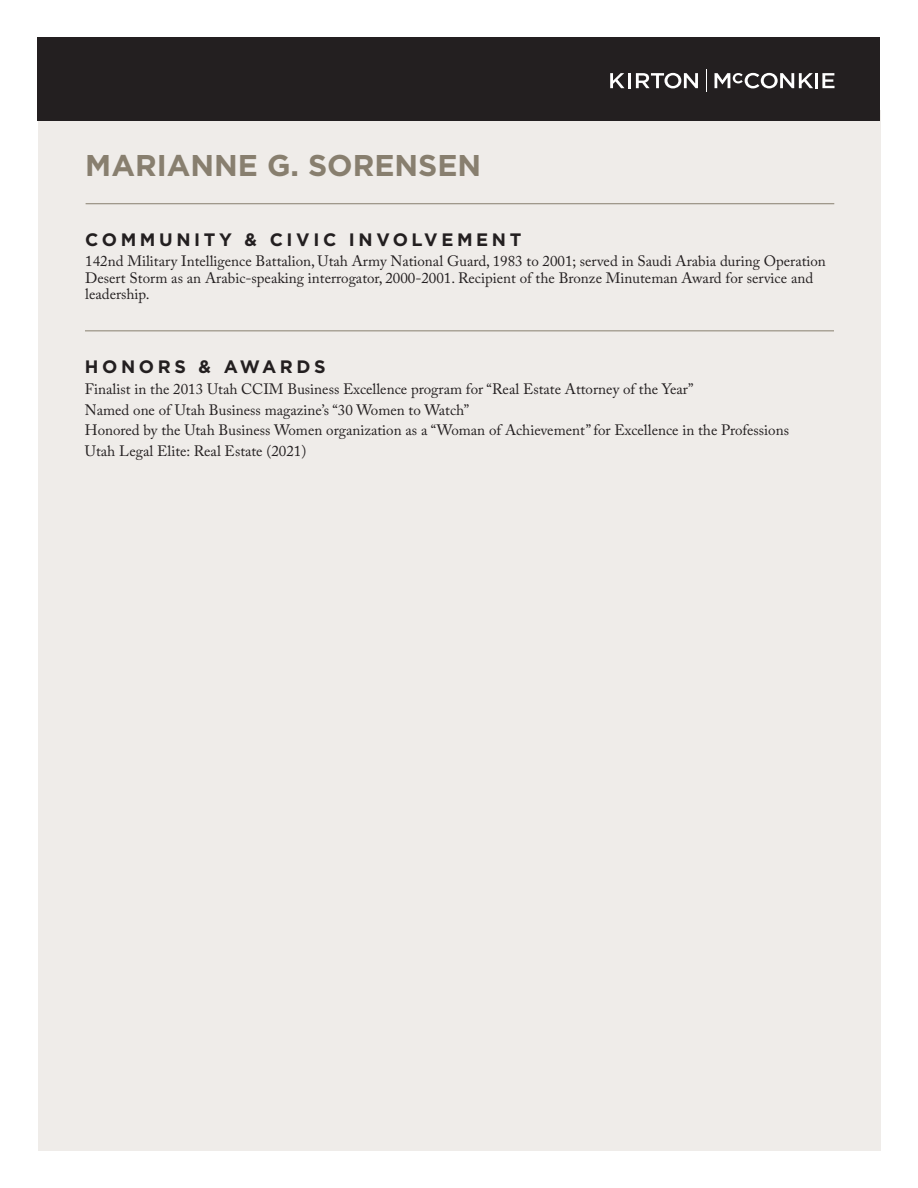
<style>
.page{position:relative;width:918px;height:1188px;background:#fff}
.page>*{position:absolute;margin:0;border:0;box-sizing:border-box;transform-origin:0 0}
.Name_Header{font:700 30px "Gotham";color:#887f6f}
.Section_Header{font:700 18px "Gotham";letter-spacing:.2em;color:#231f20}
.Body_Paragraphs{font:15px/16.5px "Adobe Caslon Pro";color:#231f20}
</style>
<div class="page">
<div style="left:38px;top:110px;width:842px;height:1040px;background:#efece9"></div>
<div style="left:38px;top:38px;width:842px;height:83px;background:#231f20"></div>
<svg style="left:610px;top:73px;width:15px;height:15px"></svg>
<svg style="left:636px;top:73px;width:62px;height:15px"></svg>
<hr style="left:815px;top:73px;width:3px;height:15px;background:#fff">
<svg style="left:822px;top:73px;width:13px;height:15px"></svg>
<hr style="left:628px;top:73px;width:3px;height:15px;background:#fff">
<svg style="left:715px;top:73px;width:98px;height:15px"></svg>
<svg style="left:706px;top:69px;width:1px;height:23px"></svg>
<hr style="left:85px;top:330px;width:749px;height:1px;background:#887f6f">
<hr style="left:86px;top:203px;width:748px;height:1px;background:#887f6f">
<p class="Name_Header" style="left:85px;top:146px;width:398px">MARIANNE G. SORENSEN</p>
<p class="Section_Header" style="left:85px;top:227px;width:438px">COMMUNITY &amp; CIVIC INVOLVEMENT</p>
<p class="Body_Paragraphs" style="left:85px;top:253px;width:742px">142nd Military Intelligence Battalion, Utah Army National Guard, 1983 to 2001; served in Saudi Arabia during Operation<br>Desert Storm as an Arabic-speaking interrogator, 2000-2001. Recipient of the Bronze Minuteman Award for service and leadership.</p>
<p class="Section_Header" style="left:85px;top:355px;width:242px">HONORS &amp; AWARDS</p>
<p class="Body_Paragraphs" style="left:85px;top:380px;width:610px">Finalist in the 2013 Utah CCIM Business Excellence program for “Real Estate Attorney of the Year”</p>
<p class="Body_Paragraphs" style="left:85px;top:401px;width:386px">Named one of Utah Business magazine’s “30 Women to Watch”</p>
<p class="Body_Paragraphs" style="left:85px;top:422px;width:706px">Honored by the Utah Business Women organization as a “Woman of Achievement” for Excellence in the Professions</p>
<p class="Body_Paragraphs" style="left:85px;top:443px;width:223px">Utah Legal Elite: Real Estate (2021)</p>
</div>
